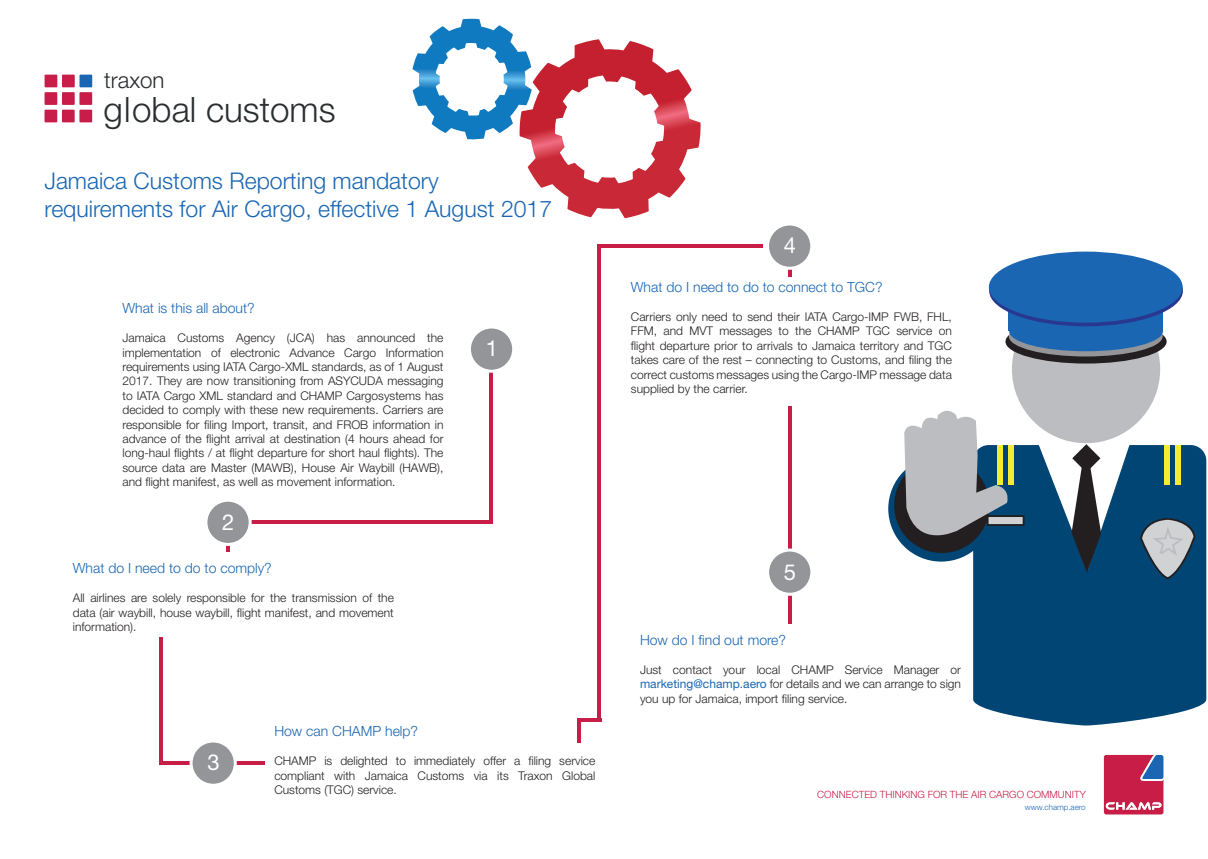
<style>
.page{position:relative;width:1208px;height:859px;background:#fff}
.page>*{position:absolute;margin:0;border:0;box-sizing:border-box;transform-origin:0 0}
.t1{font:300 35px "Helvetica Neue LT Std";color:#2a2e30}
.t2{font:300 23px/27.6px "Helvetica Neue LT Std";color:#1a66b2}
.t3{font:300 22.3px "Helvetica Neue LT Std";color:#292c2f}
.t4{font:22px "Helvetica Neue LT Std";color:#fff}
.t5{font:300 14px "Helvetica Neue LT Std";color:#1a66b2}
.t6{font:300 12px/14.4px "Helvetica Neue LT Std";color:#231f20;text-align:justify}
.t7{font:300 10px "Helvetica Neue LT Std";color:#c71d47}
.t8{font:300 8px "Helvetica Neue LT Std";color:#1a66b2}
.s1{font-weight:400;color:#1a66b2}
</style>
<div class="page">
<div style="left:79px;top:75px;width:13px;height:12px;background:#1a66b2"></div>
<div style="left:62px;top:75px;width:13px;height:12px;background:#c71d48"></div>
<div style="left:45px;top:75px;width:12px;height:12px;background:#c71d48"></div>
<div style="left:79px;top:92px;width:13px;height:13px;background:#c71d48"></div>
<div style="left:62px;top:92px;width:13px;height:13px;background:#c71d48"></div>
<div style="left:45px;top:92px;width:12px;height:13px;background:#c71d48"></div>
<div style="left:79px;top:110px;width:13px;height:12px;background:#c71d48"></div>
<div style="left:62px;top:110px;width:13px;height:12px;background:#c71d48"></div>
<div style="left:45px;top:110px;width:12px;height:12px;background:#c71d48"></div>
<svg style="left:1104px;top:755px;width:59px;height:59px"></svg>
<div style="left:973px;top:445px;width:233px;height:280px;background:#004574"></div>
<div style="left:1175px;top:445px;width:6px;height:39px;background:#f4ed2f"></div>
<div style="left:1164px;top:445px;width:6px;height:39px;background:#f4ed2f"></div>
<div style="left:1007px;top:445px;width:6px;height:39px;background:#f4ed2f"></div>
<svg style="left:1038px;top:443px;width:92px;height:130px"></svg>
<div style="left:888px;top:456px;width:106px;height:106px;background:#004574;border-radius:50%"></div>
<div style="left:987px;top:516px;width:36px;height:9px;background:#d1d2d4"></div>
<div style="left:986px;top:515px;width:38px;height:11px;border:2px solid #231f20"></div>
<svg style="left:1139px;top:519px;width:57px;height:62px"></svg>
<div style="left:894px;top:458px;width:95px;height:95px;background:#231f20;border-radius:50%"></div>
<svg style="left:904px;top:410px;width:106px;height:141px"></svg>
<div style="left:1012px;top:295px;width:148px;height:148px;background:#bcbdc0;border-radius:50%"></div>
<svg style="left:1005px;top:320px;width:161px;height:44px"></svg>
<div style="left:1008px;top:316px;width:154px;height:40px;background:#939598;border-radius:50%"></div>
<div style="left:1009px;top:311px;width:154px;height:40px;background:#1a66b2;border-radius:50%"></div>
<div style="left:1008px;top:311px;width:155px;height:20px;background:#1a66b2"></div>
<div style="left:989px;top:255px;width:194px;height:71px;background:#283890;border-radius:50%"></div>
<div style="left:988px;top:252px;width:194px;height:71px;background:#1a66b2;border-radius:50%"></div>
<hr style="left:489px;top:355px;width:4px;height:169px;background:#c71d47">
<hr style="left:226px;top:520px;width:263px;height:4px;background:#c71d47">
<hr style="left:226px;top:524px;width:4px;height:28px;background:#c71d47">
<hr style="left:597px;top:244px;width:4px;height:477px;background:#c71d47">
<hr style="left:597px;top:244px;width:166px;height:4px;background:#c71d47">
<hr style="left:577px;top:719px;width:4px;height:24px;background:#c71d47">
<hr style="left:162px;top:761px;width:102px;height:4px;background:#c71d47">
<hr style="left:577px;top:718px;width:24px;height:3px;background:#c71d47">
<svg style="left:788px;top:270px;width:3px;height:6px"></svg>
<svg style="left:788px;top:406px;width:3px;height:217px"></svg>
<hr style="left:159px;top:638px;width:3px;height:127px;background:#c71d47">
<div style="left:469px;top:327px;width:44px;height:44px;background:#939598;border-radius:50%"></div>
<div style="left:468px;top:325px;width:47px;height:48px;border:3px solid #fff;border-radius:50%"></div>
<div style="left:206px;top:500px;width:44px;height:44px;background:#939598;border-radius:50%"></div>
<div style="left:204px;top:499px;width:48px;height:47px;border:3px solid #fff;border-radius:50%"></div>
<div style="left:191px;top:741px;width:44px;height:44px;background:#939598;border-radius:50%"></div>
<div style="left:189px;top:739px;width:48px;height:48px;border:3px solid #fff;border-radius:50%"></div>
<div style="left:767px;top:224px;width:44px;height:44px;background:#939598;border-radius:50%"></div>
<div style="left:766px;top:222px;width:47px;height:48px;border:3px solid #fff;border-radius:50%"></div>
<div style="left:767px;top:550px;width:45px;height:44px;background:#939598;border-radius:50%"></div>
<div style="left:766px;top:548px;width:47px;height:48px;border:3px solid #fff;border-radius:50%"></div>
<svg style="left:412px;top:19px;width:289px;height:199px"></svg>
<h3 class="t3" style="left:104px;top:66px;width:62px">traxon</h3>
<h1 class="t1" style="left:103px;top:88px;width:234px">global customs</h1>
<p class="t2" style="left:45px;top:167px;width:509px">Jamaica Customs Reporting mandatory requirements for Air Cargo, effective 1 August 2017</p>
<p class="t5" style="left:122px;top:300px;width:134px">What is this all about?</p>
<p class="t6" style="left:122px;top:330px;width:322px">Jamaica Customs Agency (JCA) has announced the implementation of electronic Advance Cargo Information requirements using IATA Cargo-XML standards, as of 1 August 2017. They are now transitioning from ASYCUDA messaging to IATA Cargo XML standard and CHAMP Cargosystems has decided to comply with these new requirements. Carriers are responsible for filing Import, transit, and FROB information in advance of the flight arrival at destination (4 hours ahead for long-haul flights / at flight departure for short haul flights). The source data are Master (MAWB), House Air Waybill (HAWB), and flight manifest, as well as movement information.</p>
<p class="t4" style="left:222px;top:509px;width:14px">2</p>
<p class="t5" style="left:73px;top:560px;width:200px">What do I need to do to comply?</p>
<p class="t6" style="left:73px;top:590px;width:322px">All airlines are solely responsible for the transmission of the data (air waybill, house waybill, flight manifest, and movement information).</p>
<p class="t4" style="left:486px;top:335px;width:14px">1</p>
<p class="t4" style="left:207px;top:749px;width:14px">3</p>
<p class="t5" style="left:274px;top:723px;width:145px">How can CHAMP help?</p>
<p class="t6" style="left:274px;top:753px;width:322px">CHAMP is delighted to immediately offer a filing service compliant with Jamaica Customs via its Traxon Global Customs (TGC) service.</p>
<p class="t4" style="left:784px;top:233px;width:14px">4</p>
<p class="t5" style="left:631px;top:279px;width:253px">What do I need to do to connect to TGC?</p>
<p class="t6" style="left:631px;top:309px;width:322px">Carriers only need to send their IATA Cargo-IMP FWB, FHL, FFM, and MVT messages to the CHAMP TGC service on flight departure prior to arrivals to Jamaica territory and TGC takes care of the rest – connecting to Customs, and filing the correct customs messages using the Cargo-IMP message data supplied by the carrier.</p>
<p class="t4" style="left:784px;top:558px;width:14px">5</p>
<p class="t5" style="left:640px;top:631px;width:148px">How do I find out more?</p>
<p class="t6" style="left:640px;top:662px;width:322px">Just contact your local CHAMP Service Manager or <span class="s1">marketing@champ.aero</span> for details and we can arrange to sign you up for Jamaica, import filing service.</p>
<p class="t7" style="left:817px;top:788px;width:270px">CONNECTED THINKING FOR THE AIR CARGO COMMUNITY</p>
<p class="t8" style="left:1025px;top:802px;width:62px">www.champ.aero</p>
</div>
